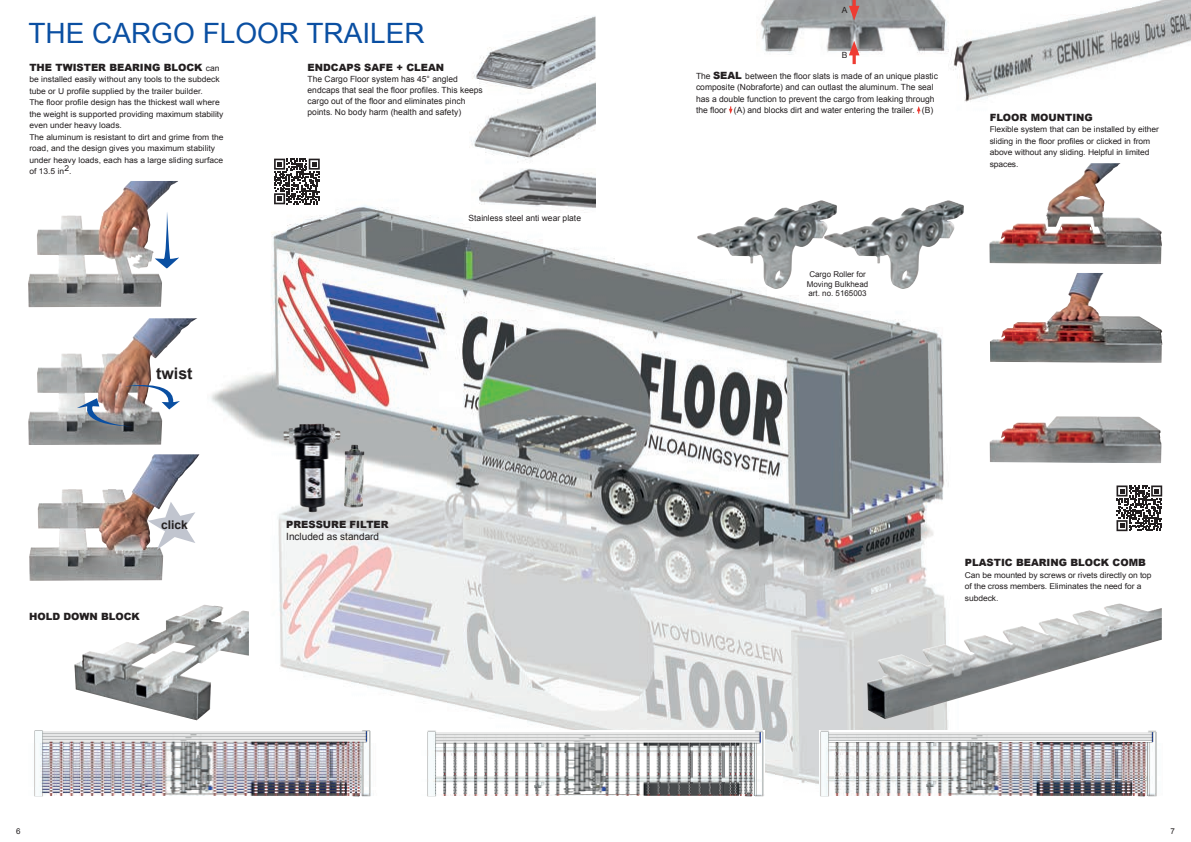
<style>
.page{position:relative;width:1191px;height:842px;background:#fff}
.page>*{position:absolute;margin:0;border:0;box-sizing:border-box;transform-origin:0 0}
.t1{font:28px "Arial";color:#0a4fa2}
.t2{font:700 16px "Arial";color:#231f20}
.t3{font:700 12px "Arial";color:#231f20}
.t4{font:900 10px "Arial";color:#231f20}
.t5{font:10px "Arial";color:#231f20}
.t6{font:8.5px/11.5px "Arial";color:#231f20}
.t7{font:8.1px/11.5px "Arial";color:#231f20;scale:1.05 1}
.t8{font:8px/9.6px "Arial";color:#231f20;text-align:center}
.s1{font-weight:400;font-size:8.1px}
.s2{font-weight:900;font-size:10px}
</style>
<div class="page">
<img style="left:199px;top:177px;width:750px;height:608px">
<img style="left:472px;top:168px;width:123px;height:46px">
<img style="left:469px;top:103px;width:126px;height:60px">
<img style="left:949px;top:0;width:242px;height:102px">
<img style="left:34px;top:720px;width:347px;height:77px">
<img style="left:417px;top:730px;width:347px;height:67px">
<img style="left:989px;top:163px;width:173px;height:101px">
<img style="left:990px;top:273px;width:172px;height:90px">
<img style="left:989px;top:416px;width:172px;height:47px">
<img style="left:819px;top:730px;width:338px;height:67px">
<img style="left:867px;top:603px;width:294px;height:116px">
<img style="left:74px;top:604px;width:175px;height:116px">
<img style="left:348px;top:439px;width:19px;height:75px">
<img style="left:274px;top:419px;width:74px;height:98px">
<img style="left:28px;top:181px;width:150px;height:126px">
<img style="left:28px;top:318px;width:169px;height:127px">
<img style="left:29px;top:454px;width:170px;height:127px">
<svg style="left:77px;top:385px;width:103px;height:41px"></svg>
<svg style="left:148px;top:502px;width:47px;height:48px"></svg>
<img style="left:472px;top:16px;width:123px;height:87px">
<svg style="left:155px;top:211px;width:24px;height:58px"></svg>
<img style="left:697px;top:200px;width:127px;height:89px">
<img style="left:824px;top:200px;width:140px;height:89px">
<img style="left:757px;top:0;width:193px;height:56px">
<svg style="left:849px;top:0;width:10px;height:20px"></svg>
<hr style="left:852px;top:50px;width:3px;height:14px;background:#ee3b32">
<svg style="left:849px;top:41px;width:10px;height:14px"></svg>
<svg style="left:917px;top:106px;width:3px;height:8px"></svg>
<svg style="left:729px;top:106px;width:3px;height:8px"></svg>
<div style="left:271px;top:155px;width:52px;height:52px;background:linear-gradient(to right,#fff,#fff)"></div>
<svg style="left:274px;top:159px;width:46px;height:45px"></svg>
<svg style="left:1116px;top:485px;width:46px;height:46px"></svg>
<h1 class="t1" style="left:28px;top:15px;width:398px">THE CARGO FLOOR TRAILER</h1>
<p class="t4" style="left:29px;top:60px;width:192px">THE TWISTER BEARING BLOCK <span class="s1">can</span></p>
<p class="t7" style="left:29px;top:74px;width:186px">be installed easily without any tools to the subdeck tube or U profile supplied by the trailer builder.<br>The floor profile design has the thickest wall where the weight is supported providing maximum stability even under heavy loads.<br>The aluminum is resistant to dirt and grime from the road, and the design gives you maximum stability under heavy loads, each has a large sliding surface of 13.5 in2.</p>
<h2 class="t2" style="left:156px;top:363px;width:38px">twist</h2>
<h3 class="t3" style="left:161px;top:517px;width:28px">click</h3>
<p class="t4" style="left:29px;top:609px;width:112px">HOLD DOWN BLOCK</p>
<p class="t4" style="left:307px;top:61px;width:138px">ENDCAPS SAFE + CLEAN</p>
<p class="t6" style="left:307px;top:74px;width:177px;line-height:11px">The Cargo Floor system has 45° angled endcaps that seal the floor profiles. This keeps cargo out of the floor and eliminates pinch points. No body harm (health and safety)</p>
<p class="t6" style="left:468px;top:212px;width:114px">Stainless steel anti wear plate</p>
<p class="t4" style="left:286px;top:518px;width:104px">PRESSURE FILTER</p>
<p class="t5" style="left:286px;top:530px;width:94px">Included as standard</p>
<p class="t6" style="left:841px;top:4px;width:7px">A</p>
<p class="t6" style="left:841px;top:49px;width:7px">B</p>
<p class="t6" style="left:696px;top:70px;width:243px">The <span class="s2">SEAL</span> between the floor slats is made of an unique plastic composite (Nobraforte) and can outlast the aluminum. The seal has a double function to prevent the cargo from leaking through the floor (A) and blocks dirt and water entering the trailer. (B)</p>
<p class="t8" style="left:807px;top:269px;width:63px">Cargo Roller for<br>Moving Bulkhead art. no. 5165003</p>
<p class="t4" style="left:989px;top:110px;width:105px">FLOOR MOUNTING</p>
<p class="t7" style="left:989px;top:124px;width:163px">Flexible system that can be installed by either sliding in the floor profiles or clicked in from above without any sliding. Helpful in limited spaces.</p>
<p class="t4" style="left:965px;top:555px;width:182px">PLASTIC BEARING BLOCK COMB</p>
<p class="t7" style="left:965px;top:569px;width:179px">Can be mounted by screws or rivets directly on top of the cross members. Eliminates the need for a subdeck.</p>
<p class="t8" style="left:16px;top:826px;width:6px">6</p>
<p class="t8" style="left:1170px;top:826px;width:6px">7</p>
</div>
